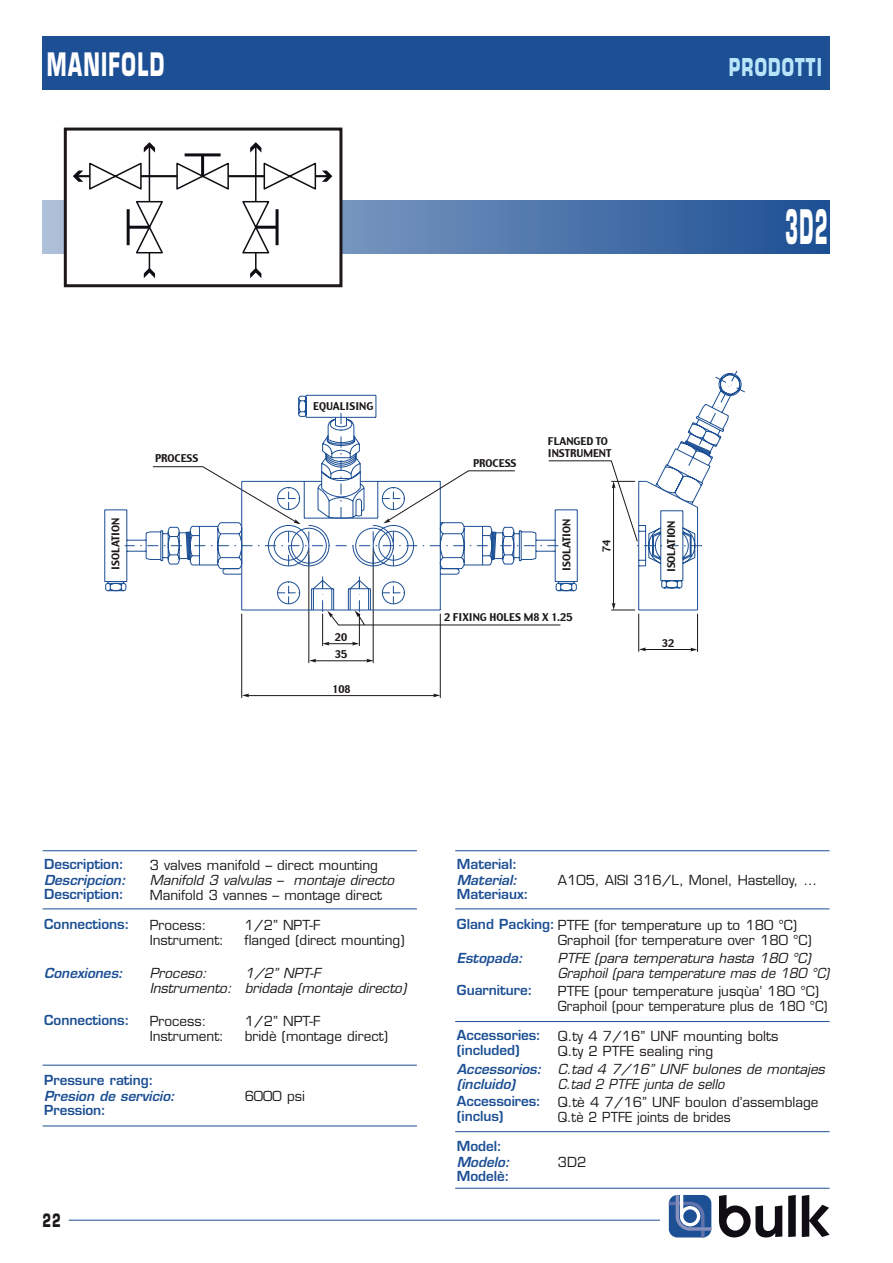
<style>
.page{position:relative;width:893px;height:1263px;background:#fff}
.page>*{position:absolute;margin:0;border:0;box-sizing:border-box;transform-origin:0 0}
.t1{font:700 46.35px "Eurostile";color:#fff;scale:.39 1}
.t2{font:700 31.5px "Eurostile";letter-spacing:.07em;color:#fff;scale:.6 1}
.t3{font:700 24px "Eurostile";letter-spacing:.07em;color:#b9e5fa;scale:.67 1}
.t4{font:700 18px "Eurostile";color:#1c171b;scale:.67 1}
.t5{font:13.5px/15px "Eurostile";color:#1c171b}
.t6{font:italic 13.5px/15px "Eurostile";color:#1c171b}
.t7{font:600 13.5px "Eurostile";letter-spacing:-.005em;color:#1c4f94}
.t8{font:italic 600 13.5px "Eurostile";color:#1c4f94}
.t9{font:13.5px "Eurostile";color:#1c171b;scale:.95 1}
.t10{font:10.5px/12.5px "Charcoal";color:#1c171b}
.s1{font-weight:600;color:#1c4f94}
.s2{font-style:normal}
.s3{font-style:italic}
</style>
<div class="page">
<svg style="left:43px;top:200px;width:786px;height:54px;background:#4d75ab"></svg>
<div style="left:64px;top:128px;width:278px;height:159px;background:#fff;border:3px solid #1c171b"></div>
<hr style="left:149px;top:146px;width:1px;height:124px;background:#100c13">
<svg style="left:144px;top:142px;width:11px;height:11px"></svg>
<svg style="left:144px;top:268px;width:11px;height:10px"></svg>
<hr style="left:77px;top:175px;width:251px;height:2px;background:#100c13">
<hr style="left:255px;top:146px;width:1px;height:124px;background:#100c13">
<svg style="left:250px;top:142px;width:11px;height:11px"></svg>
<svg style="left:250px;top:268px;width:11px;height:10px"></svg>
<svg style="left:134px;top:200px;width:29px;height:55px"></svg>
<hr style="left:128px;top:226px;width:21px;height:3px;background:#100c13">
<hr style="left:127px;top:209px;width:3px;height:36px;background:#100c13">
<svg style="left:175px;top:161px;width:55px;height:29px"></svg>
<hr style="left:201px;top:155px;width:3px;height:21px;background:#100c13">
<hr style="left:185px;top:153px;width:35px;height:3px;background:#100c13">
<svg style="left:262px;top:162px;width:70px;height:28px"></svg>
<svg style="left:73px;top:162px;width:69px;height:28px"></svg>
<svg style="left:242px;top:200px;width:29px;height:54px"></svg>
<hr style="left:256px;top:226px;width:21px;height:3px;background:#100c13">
<hr style="left:275px;top:209px;width:3px;height:36px;background:#100c13">
<div style="left:43px;top:37px;width:786px;height:53px;background:#1c4f94"></div>
<svg style="left:241px;top:626px;width:457px;height:72px"></svg>
<svg style="left:298px;top:373px;width:443px;height:173px"></svg>
<svg style="left:242px;top:693px;width:7px;height:4px"></svg>
<svg style="left:433px;top:693px;width:7px;height:4px"></svg>
<svg style="left:366px;top:659px;width:7px;height:4px"></svg>
<svg style="left:309px;top:659px;width:7px;height:4px"></svg>
<svg style="left:322px;top:642px;width:7px;height:4px"></svg>
<svg style="left:352px;top:642px;width:7px;height:4px"></svg>
<svg style="left:104px;top:412px;width:598px;height:214px"></svg>
<svg style="left:638px;top:647px;width:8px;height:4px"></svg>
<svg style="left:690px;top:648px;width:7px;height:4px"></svg>
<hr style="left:43px;top:909px;width:374px;height:1px;background:#1c4f94">
<hr style="left:43px;top:1065px;width:374px;height:1px;background:#1c4f94">
<hr style="left:43px;top:1126px;width:374px;height:1px;background:#1c4f94">
<hr style="left:43px;top:850px;width:374px;height:1px;background:#1c4f94">
<hr style="left:455px;top:909px;width:374px;height:1px;background:#1c4f94">
<hr style="left:455px;top:1021px;width:374px;height:1px;background:#1c4f94">
<hr style="left:455px;top:1131px;width:374px;height:1px;background:#1c4f94">
<hr style="left:455px;top:1188px;width:374px;height:1px;background:#1c4f94">
<hr style="left:455px;top:850px;width:374px;height:1px;background:#1c4f94">
<hr style="left:69px;top:1220px;width:591px;height:1px;background:#1c4f94">
<svg style="left:719px;top:1195px;width:63px;height:42px"></svg>
<svg style="left:788px;top:1195px;width:7px;height:42px"></svg>
<svg style="left:801px;top:1195px;width:28px;height:42px"></svg>
<svg style="left:668px;top:1195px;width:43px;height:42px;background:#5779ae"></svg>
<h2 class="t2" style="left:47px;top:45px;width:197px">MANIFOLD</h2>
<h3 class="t3" style="left:729px;top:52px;width:140px">PRODOTTI</h3>
<h1 class="t1" style="left:785px;top:198px;width:111px">3D2</h1>
<p class="t10" style="left:313px;top:400px;width:61px">EQUALISING</p>
<p class="t10" style="left:155px;top:453px;width:45px">PROCESS</p>
<p class="t10" style="left:473px;top:457px;width:45px">PROCESS</p>
<p class="t10" style="left:548px;top:435px;width:65px">FLANGED TO<br>INSTRUMENT</p>
<p class="t10" style="left:110px;top:570px;width:53px;rotate:-90deg">ISOLATION</p>
<p class="t10" style="left:561px;top:571px;width:53px;rotate:-90deg">ISOLATION</p>
<p class="t10" style="left:601px;top:552px;width:14px;rotate:-90deg">74</p>
<p class="t10" style="left:665px;top:572px;width:53px;rotate:-90deg">ISOLATION</p>
<p class="t10" style="left:444px;top:611px;width:130px">2 FIXING HOLES M8 X 1.25</p>
<p class="t10" style="left:335px;top:632px;width:14px">20</p>
<p class="t10" style="left:662px;top:637px;width:14px">32</p>
<p class="t10" style="left:335px;top:649px;width:14px">35</p>
<p class="t10" style="left:332px;top:683px;width:20px">108</p>
<p class="t7" style="left:44px;top:856px;width:81px">Description:</p>
<p class="t5" style="left:150px;top:857px;width:230px">3 valves manifold – direct mounting</p>
<p class="t8" style="left:44px;top:871px;width:87px">Descripcion:</p>
<p class="t6" style="left:150px;top:872px;width:249px">Manifold 3 valvulas – montaje directo</p>
<p class="t7" style="left:44px;top:886px;width:81px">Description:</p>
<p class="t5" style="left:150px;top:887px;width:234px">Manifold 3 vannes – montage direct</p>
<p class="t7" style="left:44px;top:916px;width:87px">Connections:</p>
<p class="t5" style="left:150px;top:917px;width:58px">Process:</p>
<p class="t5" style="left:245px;top:917px;width:77px">1/2” NPT-F</p>
<p class="t5" style="left:150px;top:932px;width:76px">Instrument:</p>
<p class="t5" style="left:245px;top:932px;width:161px">flanged (direct mounting)</p>
<p class="t8" style="left:44px;top:964px;width:84px">Conexiones:</p>
<p class="t6" style="left:150px;top:965px;width:62px">Proceso:</p>
<p class="t6" style="left:150px;top:965px;width:261px;text-indent:95px">1/2” NPT-F<br>Instrumento: bridada (montaje directo)</p>
<p class="t7" style="left:44px;top:1012px;width:87px">Connections:</p>
<p class="t5" style="left:150px;top:1013px;width:58px">Process:</p>
<p class="t5" style="left:245px;top:1013px;width:77px">1/2” NPT-F</p>
<p class="t5" style="left:150px;top:1028px;width:76px">Instrument:</p>
<p class="t5" style="left:245px;top:1028px;width:145px">bridè (montage direct)</p>
<p class="t7" style="left:44px;top:1072px;width:111px">Pressure rating:</p>
<p class="t8" style="left:44px;top:1087px;width:136px">Presion de servicio:</p>
<p class="t5" style="left:245px;top:1088px;width:62px">6000 psi</p>
<p class="t7" style="left:44px;top:1102px;width:63px">Pression:</p>
<h3 class="t4" style="left:43px;top:1209px;width:29px">22</h3>
<p class="t7" style="left:457px;top:856px;width:62px">Material:</p>
<p class="t8" style="left:456px;top:871px;width:66px">Material:</p>
<p class="t5" style="left:557px;top:872px;width:260px">A105, AISI 316/L, Monel, Hastelloy, …</p>
<p class="t7" style="left:457px;top:886px;width:73px">Materiaux:</p>
<p class="t5" style="left:557px;top:917px;width:255px;text-indent:-101px"><span class="s1">Gland Packing:</span> PTFE (for temperature up to 180 °C)<br>Graphoil (for temperature over 180 °C)</p>
<p class="t8" style="left:456px;top:949px;width:71px">Estopada:</p>
<p class="t6" style="left:557px;top:950px;width:276px">PTFE (para temperatura hasta 180 °C)<br>Graphoil (para temperature mas de 180 °C)</p>
<p class="t7" style="left:457px;top:982px;width:77px">Guarniture:</p>
<p class="t5" style="left:557px;top:983px;width:271px">PTFE (pour temperature jusqùa’ 180 °C)<br>Graphoil (pour temperature plus de 180 °C)</p>
<p class="t5" style="left:457px;top:1028px;width:323px"><span class="s1">Accessories:</span> Q.ty 4 7/16” UNF mounting bolts <span class="s1">(included)</span></p>
<p class="t6" style="left:456px;top:1042px;width:373px;line-height:18px;text-indent:101px"><span class="s2">Q.ty 2 PTFE sealing ring<br></span><span class="s1">Accessorios:</span> C.tad 4 7/16” UNF bulones de montajes</p>
<p class="t8" style="left:456px;top:1075px;width:64px">(incluido)</p>
<p class="t5" style="left:457px;top:1075px;width:363px;line-height:18px;text-indent:101px"><span class="s3">C.tad 2 PTFE junta de sello<br></span><span class="s1">Accessoires:</span> Q.tè 4 7/16” UNF boulon d’assemblage</p>
<p class="t7" style="left:457px;top:1108px;width:48px">(inclus)</p>
<p class="t9" style="left:557px;top:1109px;width:183px">Q.tè 2 PTFE joints de brides</p>
<p class="t7" style="left:457px;top:1138px;width:46px">Model:</p>
<p class="t8" style="left:456px;top:1153px;width:58px">Modelo:</p>
<p class="t5" style="left:557px;top:1154px;width:30px">3D2</p>
<p class="t7" style="left:457px;top:1168px;width:54px">Modelè:</p>
</div>
